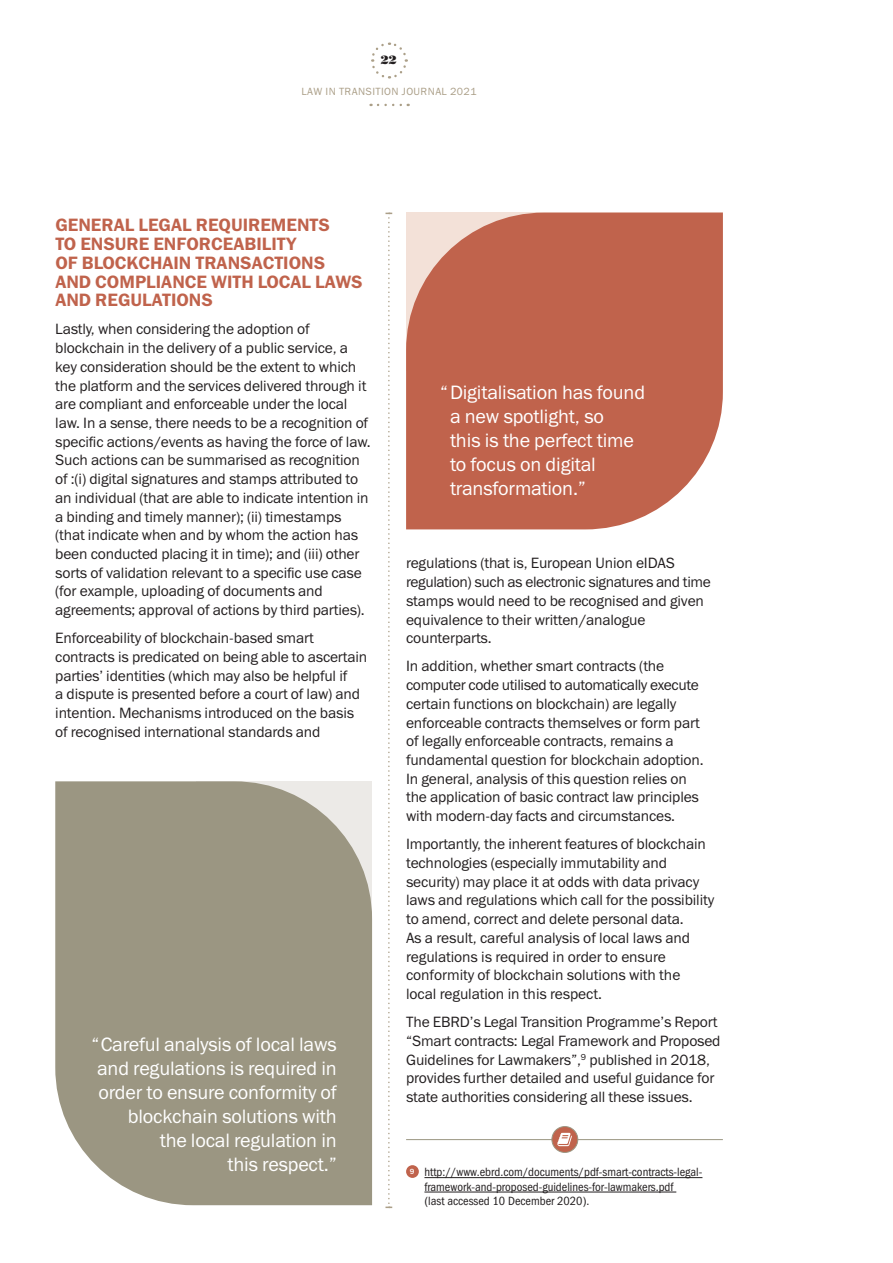
<style>
.page{position:relative;width:893px;height:1263px;background:#fff}
.page>*{position:absolute;margin:0;border:0;box-sizing:border-box;transform-origin:0 0}
.t1{font:19.5px/24px "Franklin Gothic Book ITC";letter-spacing:-.01em;color:#fff}
.t2{font:18px/18.8px "Franklin Gothic Demi ITC";color:#c0634c}
.t3{font:15px/18.8px "Franklin Gothic Book ITC";letter-spacing:-.01em;color:#231f20}
.t4{font:12px/14.4px "Franklin Gothic Book Cond ITC";color:#231f20}
.t5{font:12px "Bodoni Poster";color:#231f20}
.t6{font:10.5px "Franklin Gothic Book ITC";letter-spacing:.04em;color:#ab9f88}
</style>
<div class="page">
<svg style="left:378px;top:104px;width:31px;height:2px"></svg>
<svg style="left:371px;top:42px;width:37px;height:37px"></svg>
<svg style="left:385px;top:213px;width:7px;height:995px"></svg>
<svg style="left:406px;top:213px;width:317px;height:316px;background:#c46e58"></svg>
<div style="left:55px;top:781px;width:317px;height:424px;background:#9b9682"></div>
<hr style="left:424px;top:1177px;width:278px;height:1px;background:#231f20">
<hr style="left:424px;top:1192px;width:252px;height:1px;background:#231f20">
<div style="left:406px;top:1165px;width:13px;height:13px;background:#c0634c;border-radius:50%"></div>
<hr style="left:406px;top:1139px;width:317px;height:1px;background:#9b9682">
<svg style="left:552px;top:1126px;width:26px;height:26px"></svg>
<div style="left:552px;top:1126px;width:26px;height:26px;border:1px solid #9b9682;border-radius:50%"></div>
<svg style="left:557px;top:1132px;width:15px;height:14px"></svg>
<p class="t5" style="left:381px;top:53px;width:18px">22</p>
<p class="t6" style="left:302px;top:85px;width:177px">LAW IN TRANSITION JOURNAL 2021</p>
<p class="t2" style="left:55px;top:216px;width:309px">GENERAL LEGAL REQUIREMENTS<br>TO ENSURE ENFORCEABILITY<br>OF BLOCKCHAIN TRANSACTIONS<br>AND COMPLIANCE WITH LOCAL LAWS<br>AND REGULATIONS</p>
<p class="t3" style="left:55px;top:319px;width:317px">Lastly, when considering the adoption of blockchain in the delivery of a public service, a key consideration should be the extent to which the platform and the services delivered through it are compliant and enforceable under the local law. In a sense, there needs to be a recognition of specific actions/events as having the force of law.<br>Such actions can be summarised as recognition of :(i) digital signatures and stamps attributed to an individual (that are able to indicate intention in a binding and timely manner); (ii) timestamps (that indicate when and by whom the action has been conducted placing it in time); and (iii) other sorts of validation relevant to a specific use case (for example, uploading of documents and agreements; approval of actions by third parties).</p>
<p class="t3" style="left:55px;top:628px;width:314px">Enforceability of blockchain-based smart contracts is predicated on being able to ascertain parties’ identities (which may also be helpful if<br>a dispute is presented before a court of law) and intention. Mechanisms introduced on the basis of recognised international standards and</p>
<h1 class="t1" style="left:91px;top:1032px;width:247px;text-align:right">“Careful analysis of local laws and regulations is required in order to ensure conformity of blockchain solutions with<br>the local regulation in<br>this respect.”</h1>
<h1 class="t1" style="left:450px;top:380px;width:197px;text-indent:-10px">“Digitalisation has found a new spotlight, so<br>this is the perfect time to focus on digital transformation.”</h1>
<p class="t3" style="left:406px;top:553px;width:306px">regulations (that is, European Union eIDAS regulation) such as electronic signatures and time stamps would need to be recognised and given equivalence to their written/analogue counterparts.</p>
<p class="t3" style="left:406px;top:656px;width:299px">In addition, whether smart contracts (the computer code utilised to automatically execute certain functions on blockchain) are legally enforceable contracts themselves or form part of legally enforceable contracts, remains a fundamental question for blockchain adoption.<br>In general, analysis of this question relies on the application of basic contract law principles with modern-day facts and circumstances.</p>
<p class="t3" style="left:406px;top:834px;width:309px">Importantly, the inherent features of blockchain technologies (especially immutability and security) may place it at odds with data privacy laws and regulations which call for the possibility to amend, correct and delete personal data.<br>As a result, careful analysis of local laws and regulations is required in order to ensure conformity of blockchain solutions with the local regulation in this respect.</p>
<p class="t3" style="left:406px;top:1012px;width:316px">The EBRD’s Legal Transition Programme’s Report “Smart contracts: Legal Framework and Proposed Guidelines for Lawmakers”,<sup>9</sup> published in 2018, provides further detailed and useful guidance for state authorities considering all these issues.</p>
<p class="t4" style="left:424px;top:1165px;width:279px;text-indent:-15px"><sup>9</sup> http://www.ebrd.com/documents/pdf-smart-contracts-legal&shy;framework-and-proposed-guidelines-for-lawmakers.pdf<br>(last accessed 10 December 2020).</p>
</div>
